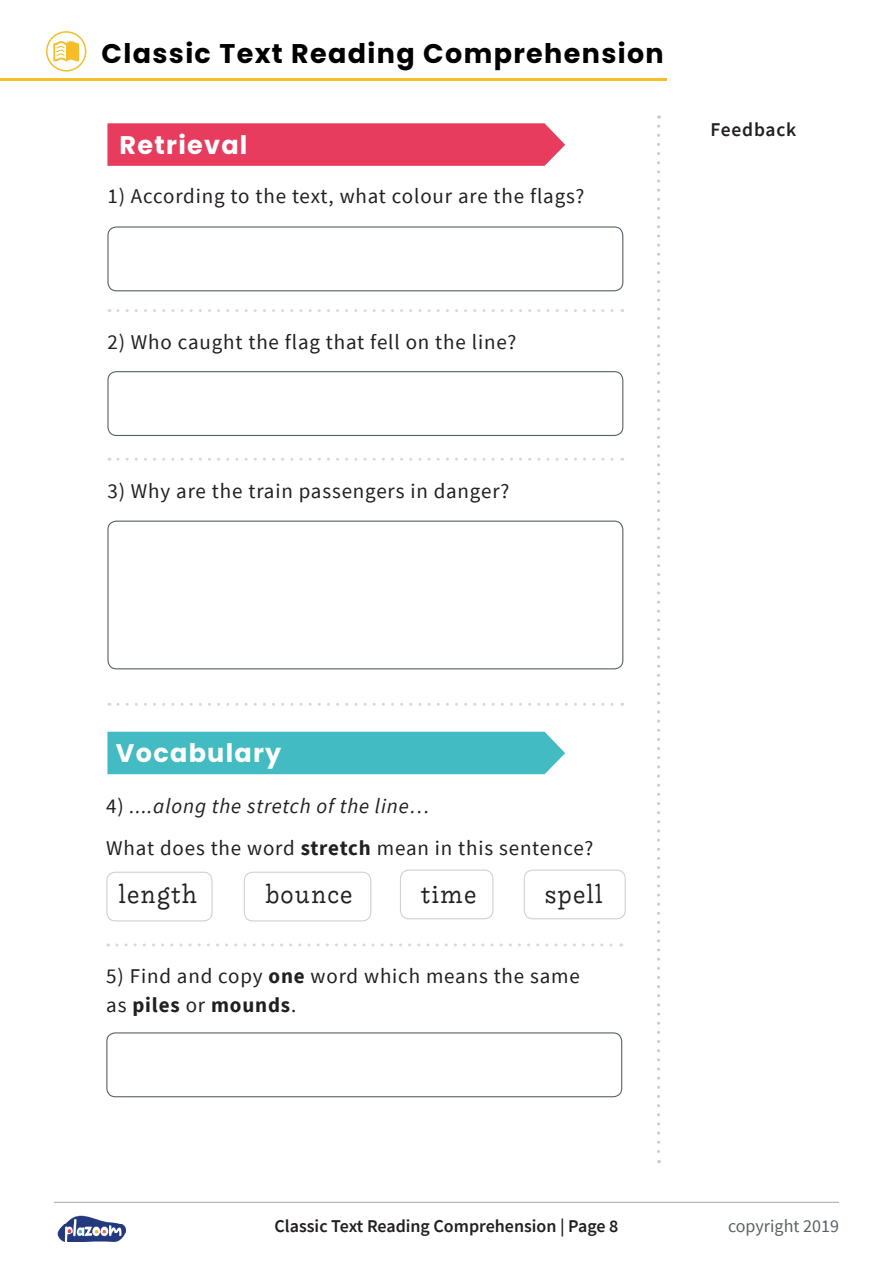
<style>
.page{position:relative;width:893px;height:1263px;background:#fff}
.page>*{position:absolute;margin:0;border:0;box-sizing:border-box;transform-origin:0 0}
.t1{font:700 27px "Poppins";letter-spacing:.05em;color:#000001}
.t2{font:25.5px "Liebe Ruth";letter-spacing:.04em;color:#231f20}
.t3{font:700 25.5px "Poppins";letter-spacing:.05em;color:#fff}
.t4{font:21px/28.5px "Source Sans Pro";letter-spacing:.04em;color:#231f20}
.t5{font:italic 21px "Source Sans Pro";letter-spacing:.04em;color:#231f20}
.t6{font:600 19.5px "Source Sans Pro";letter-spacing:.04em;color:#231f20}
.t7{font:600 18px "Source Sans Pro";color:#231f20}
.t8{font:18px "Source Sans Pro";color:#5a6166}
.s1{font-style:normal}
.s2{font-weight:700}
</style>
<div class="page">
<hr style="left:54px;top:1202px;width:785px;height:1px;background:#a8a9ad">
<img style="left:57px;top:1216px;width:68px;height:26px">
<hr style="left:0;top:79px;width:667px;height:2px;background:#f5be28">
<div style="left:46px;top:31px;width:40px;height:41px;border:2px solid #f5be28;border-radius:50%"></div>
<svg style="left:53px;top:41px;width:26px;height:21px"></svg>
<div style="left:107px;top:732px;width:458px;height:42px;background:#43bbc2"></div>
<svg style="left:107px;top:123px;width:458px;height:43px;background:#e84263"></svg>
<svg style="left:657px;top:126px;width:3px;height:1037px"></svg>
<div style="left:107px;top:226px;width:516px;height:65px;border:1px solid #5a6166;border-radius:9px"></div>
<div style="left:107px;top:371px;width:516px;height:65px;border:1px solid #5a6166;border-radius:9px"></div>
<svg style="left:118px;top:703px;width:505px;height:3px"></svg>
<div style="left:107px;top:521px;width:516px;height:148px;border:1px solid #5a6166;border-radius:9px"></div>
<div style="left:106px;top:1032px;width:516px;height:65px;border:1px solid #5a6166;border-radius:9px"></div>
<svg style="left:117px;top:943px;width:505px;height:3px"></svg>
<svg style="left:118px;top:458px;width:505px;height:3px"></svg>
<svg style="left:118px;top:309px;width:505px;height:3px"></svg>
<div style="left:106px;top:872px;width:107px;height:49px;border:1px solid #d1d1d1;border-radius:9px"></div>
<div style="left:244px;top:872px;width:127px;height:49px;border:1px solid #d1d1d1;border-radius:9px"></div>
<div style="left:400px;top:869px;width:93px;height:50px;border:1px solid #d1d1d1;border-radius:9px"></div>
<div style="left:524px;top:869px;width:102px;height:50px;border:1px solid #d1d1d1;border-radius:9px"></div>
<p class="t1" style="left:102px;top:37px;width:564px">Classic Text Reading Comprehension</p>
<p class="t3" style="left:120px;top:130px;width:129px">Retrieval</p>
<p class="t4" style="left:107px;top:181px;width:479px">1) According to the text, what colour are the flags?</p>
<p class="t6" style="left:710px;top:117px;width:87px">Feedback</p>
<p class="t4" style="left:107px;top:327px;width:410px">2) Who caught the flag that fell on the line?</p>
<p class="t4" style="left:107px;top:477px;width:403px">3) Why are the train passengers in danger?</p>
<p class="t3" style="left:116px;top:739px;width:167px">Vocabulary</p>
<p class="t5" style="left:106px;top:793px;width:325px"><span class="s1">4)</span> ....along the stretch of the line…</p>
<p class="t4" style="left:106px;top:833px;width:489px">What does the word <span class="s2">stretch</span> mean in this sentence?</p>
<p class="t2" style="left:119px;top:880px;width:80px">length</p>
<p class="t2" style="left:265px;top:880px;width:89px">bounce</p>
<p class="t2" style="left:421px;top:880px;width:57px">time</p>
<p class="t2" style="left:545px;top:880px;width:59px">spell</p>
<p class="t4" style="left:106px;top:962px;width:475px">5) Find and copy <span class="s2">one</span> word which means the same as <span class="s2">piles</span> or <span class="s2">mounds</span>.</p>
<p class="t7" style="left:275px;top:1214px;width:345px">Classic Text Reading Comprehension | Page 8</p>
<p class="t8" style="left:728px;top:1214px;width:112px">copyright 2019</p>
</div>
